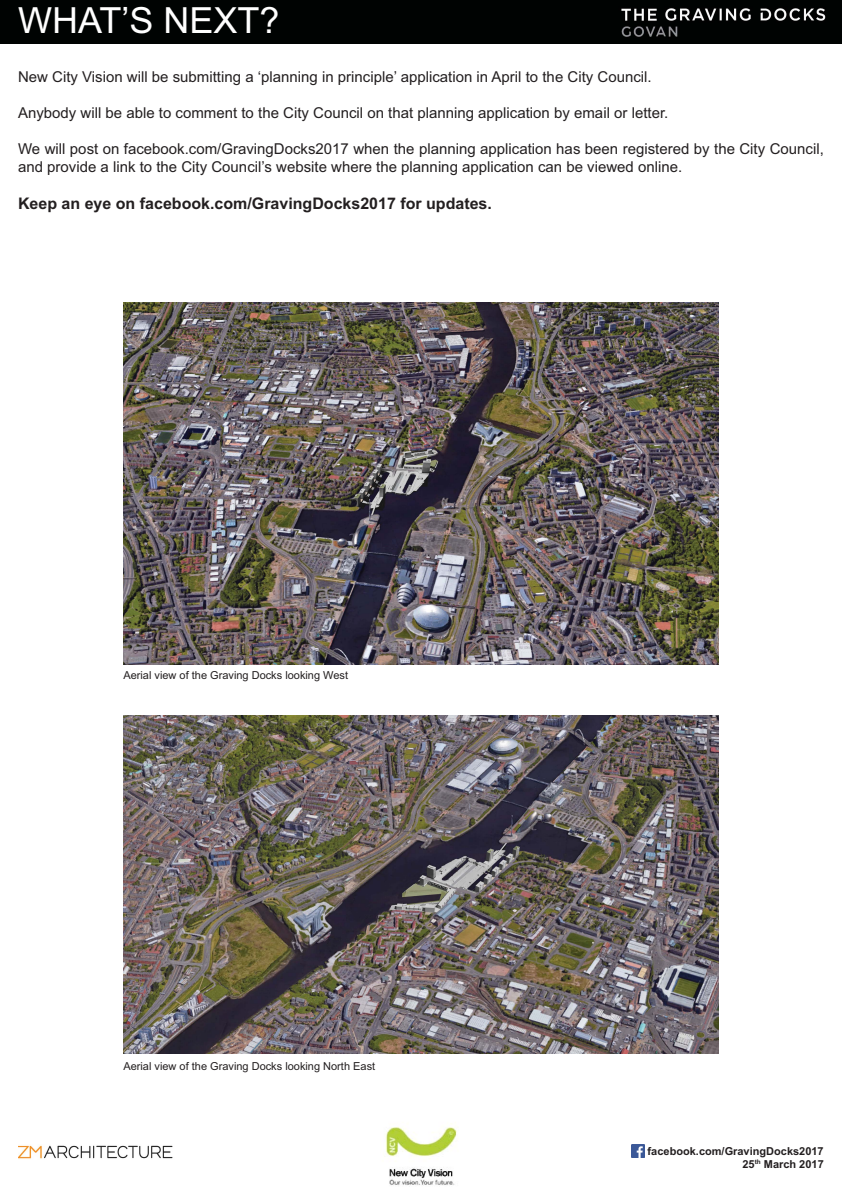
<style>
.page{position:relative;width:842px;height:1192px;background:#fff}
.page>*{position:absolute;margin:0;border:0;box-sizing:border-box;transform-origin:0 0}
.t1{font:36px "Arial";color:#fff}
.t2{font:700 16px "Arial";color:#231f20}
.t3{font:15px/18px "Arial";color:#231f20}
.t4{font:11px "Arial";color:#231f20}
.t5{font:700 11px/12.6px "Arial";color:#231f20;text-align:right}
</style>
<div class="page">
<svg style="left:632px;top:1145px;width:12px;height:12px"></svg>
<img style="left:18px;top:1145px;width:155px;height:14px">
<img style="left:385px;top:1127px;width:72px;height:58px">
<div style="left:0;top:0;width:842px;height:43px;background:#000302"></div>
<img style="left:123px;top:302px;width:596px;height:362px">
<img style="left:123px;top:715px;width:596px;height:339px">
<h1 class="t1" style="left:18px;top:-4px;width:263px">WHAT’S NEXT?</h1>
<p class="t3" style="left:18px;top:67px;width:635px">New City Vision will be submitting a ‘planning in principle’ application in April to the City Council.</p>
<p class="t3" style="left:18px;top:103px;width:652px">Anybody will be able to comment to the City Council on that planning application by email or letter.</p>
<p class="t3" style="left:18px;top:139px;width:807px">We will post on facebook.com/GravingDocks2017 when the planning application has been registered by the City Council, and provide a link to the City Council’s website where the planning application can be viewed online.</p>
<p class="t2" style="left:18px;top:192px;width:475px">Keep an eye on facebook.com/GravingDocks2017 for updates.</p>
<p class="t4" style="left:123px;top:667px;width:226px">Aerial view of the Graving Docks looking West</p>
<p class="t4" style="left:123px;top:1058px;width:253px">Aerial view of the Graving Docks looking North East</p>
<p class="t5" style="left:648px;top:1145px;width:178px">facebook.com/GravingDocks2017<br>25<sup>th</sup> March 2017</p>
</div>
